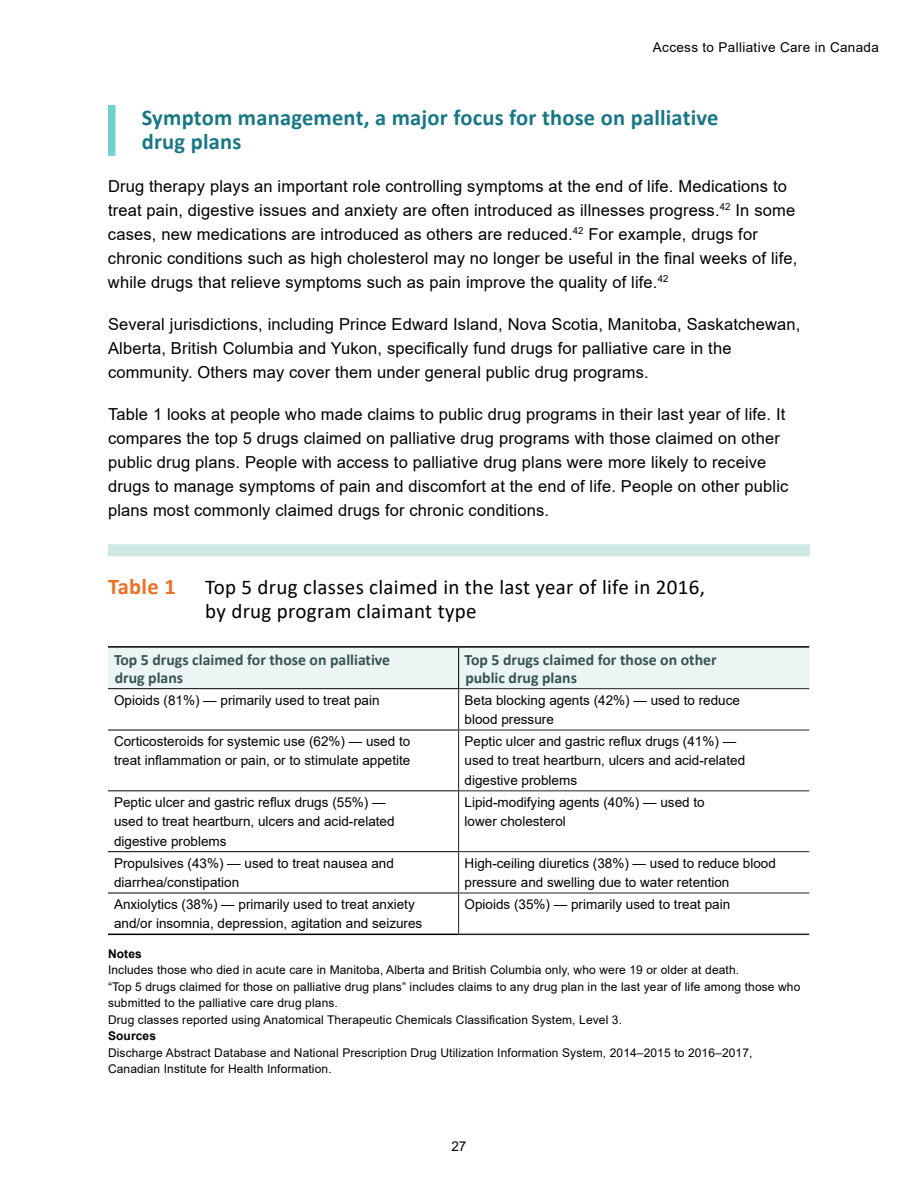
<style>
.page{position:relative;width:918px;height:1188px;background:#fff}
.page>*{position:absolute;margin:0;border:0;box-sizing:border-box;transform-origin:0 0}
.Key_message_H4{font:700 22.5px/24px "Calibri";letter-spacing:.01em;color:#177784}
.title_figure_table{font:700 22.5px "Calibri";letter-spacing:.015em;color:#ed7024}
.title_figure_table-2{font:21px/24px "Calibri";letter-spacing:.015em;color:#000}
.body{font:16.5px/24px "Arial";letter-spacing:.01em;color:#000}
.header_top1{font:700 15.75px/18px "Calibri";color:#365254}
.body-2{font:13.5px/19.5px "Arial";color:#000}
.body-3{font:13.5px "Arial";letter-spacing:.025em;color:#000}
.t1{font:12px/16.5px "Arial";letter-spacing:.01em;color:#000}
.s1{font-weight:700}
</style>
<div class="page">
<div style="left:108px;top:544px;width:702px;height:12px;background:#cfe8e3"></div>
<div style="left:108px;top:648px;width:701px;height:40px;background:#ebf5f3"></div>
<hr style="left:108px;top:646px;width:351px;height:2px;background:#000">
<hr style="left:459px;top:646px;width:350px;height:2px;background:#000">
<hr style="left:108px;top:934px;width:351px;height:1px;background:#000">
<hr style="left:459px;top:934px;width:350px;height:1px;background:#231f20">
<hr style="left:108px;top:730px;width:350px;height:1px;background:#000">
<hr style="left:108px;top:790px;width:350px;height:1px;background:#000">
<hr style="left:108px;top:851px;width:350px;height:1px;background:#000">
<hr style="left:108px;top:893px;width:350px;height:1px;background:#000">
<hr style="left:458px;top:730px;width:351px;height:1px;background:#231f20">
<hr style="left:458px;top:730px;width:1px;height:60px;background:#231f20">
<hr style="left:458px;top:790px;width:351px;height:1px;background:#231f20">
<hr style="left:458px;top:791px;width:1px;height:60px;background:#231f20">
<hr style="left:458px;top:851px;width:351px;height:1px;background:#231f20">
<hr style="left:458px;top:852px;width:1px;height:41px;background:#231f20">
<hr style="left:458px;top:893px;width:351px;height:1px;background:#231f20">
<hr style="left:458px;top:893px;width:1px;height:41px;background:#231f20">
<hr style="left:458px;top:648px;width:1px;height:40px;background:#000">
<hr style="left:108px;top:688px;width:351px;height:1px;background:#000">
<hr style="left:458px;top:688px;width:351px;height:1px;background:#231f20">
<hr style="left:458px;top:689px;width:1px;height:41px;background:#231f20">
<div style="left:108px;top:105px;width:8px;height:51px;background:#70d1cd"></div>
<p class="body-3" style="left:653px;top:38px;width:228px">Access to Palliative Care in Canada</p>
<h5 class="Key_message_H4" style="left:142px;top:105px;width:578px">Symptom management, a major focus for those on palliative drug plans</h5>
<p class="body" style="left:108px;top:174px;width:691px">Drug therapy plays an important role controlling symptoms at the end of life. Medications to treat pain, digestive issues and anxiety are often introduced as illnesses progress.<sup>42</sup> In some cases, new medications are introduced as others are reduced.<sup>42</sup> For example, drugs for chronic conditions such as high cholesterol may no longer be useful in the final weeks of life, while drugs that relieve symptoms such as pain improve the quality of life.<sup>42</sup></p>
<p class="body" style="left:108px;top:312px;width:694px">Several jurisdictions, including Prince Edward Island, Nova Scotia, Manitoba, Saskatchewan,<br>Alberta, British Columbia and Yukon, specifically fund drugs for palliative care in the community. Others may cover them under general public drug programs.</p>
<p class="body" style="left:108px;top:402px;width:682px">Table 1 looks at people who made claims to public drug programs in their last year of life. It compares the top 5 drugs claimed on palliative drug programs with those claimed on other public drug plans. People with access to palliative drug plans were more likely to receive drugs to manage symptoms of pain and discomfort at the end of life. People on other public plans most commonly claimed drugs for chronic conditions.</p>
<p class="title_figure_table" style="left:108px;top:570px;width:70px">Table 1</p>
<p class="title_figure_table-2" style="left:205px;top:574px;width:501px">Top 5 drug classes claimed in the last year of life in 2016, by drug program claimant type</p>
<p class="header_top1" style="left:114px;top:650px;width:278px">Top 5 drugs claimed for those on palliative drug plans</p>
<p class="header_top1" style="left:465px;top:650px;width:254px">Top 5 drugs claimed for those on other public drug plans</p>
<p class="body-2" style="left:114px;top:690px;width:267px">Opioids (81%) — primarily used to treat pain</p>
<p class="body-2" style="left:465px;top:690px;width:277px">Beta blocking agents (42%) — used to reduce blood pressure</p>
<p class="body-2" style="left:114px;top:731px;width:298px">Corticosteroids for systemic use (62%) — used to treat inflammation or pain, or to stimulate appetite</p>
<p class="body-2" style="left:465px;top:731px;width:282px">Peptic ulcer and gastric reflux drugs (41%) — used to treat heartburn, ulcers and acid-related digestive problems</p>
<p class="body-2" style="left:114px;top:792px;width:282px">Peptic ulcer and gastric reflux drugs (55%) — used to treat heartburn, ulcers and acid-related digestive problems</p>
<p class="body-2" style="left:465px;top:792px;width:242px">Lipid-modifying agents (40%) — used to lower cholesterol</p>
<p class="body-2" style="left:114px;top:853px;width:281px">Propulsives (43%) — used to treat nausea and diarrhea/constipation</p>
<p class="body-2" style="left:465px;top:853px;width:313px">High-ceiling diuretics (38%) — used to reduce blood pressure and swelling due to water retention</p>
<p class="body-2" style="left:114px;top:894px;width:310px">Anxiolytics (38%) — primarily used to treat anxiety and/or insomnia, depression, agitation and seizures</p>
<p class="body-2" style="left:465px;top:894px;width:267px">Opioids (35%) — primarily used to treat pain</p>
<p class="t1" style="left:108px;top:945px;width:694px"><span class="s1">Notes<br></span>Includes those who died in acute care in Manitoba, Alberta and British Columbia only, who were 19 or older at death.<br>“Top 5 drugs claimed for those on palliative drug plans” includes claims to any drug plan in the last year of life among those who submitted to the palliative care drug plans.<br>Drug classes reported using Anatomical Therapeutic Chemicals Classification System, Level 3.<br><span class="s1">Sources<br></span>Discharge Abstract Database and National Prescription Drug Utilization Information System, 2014–2015 to 2016–2017, Canadian Institute for Health Information.</p>
<p class="body-2" style="left:451px;top:1137px;width:17px">27</p>
</div>
